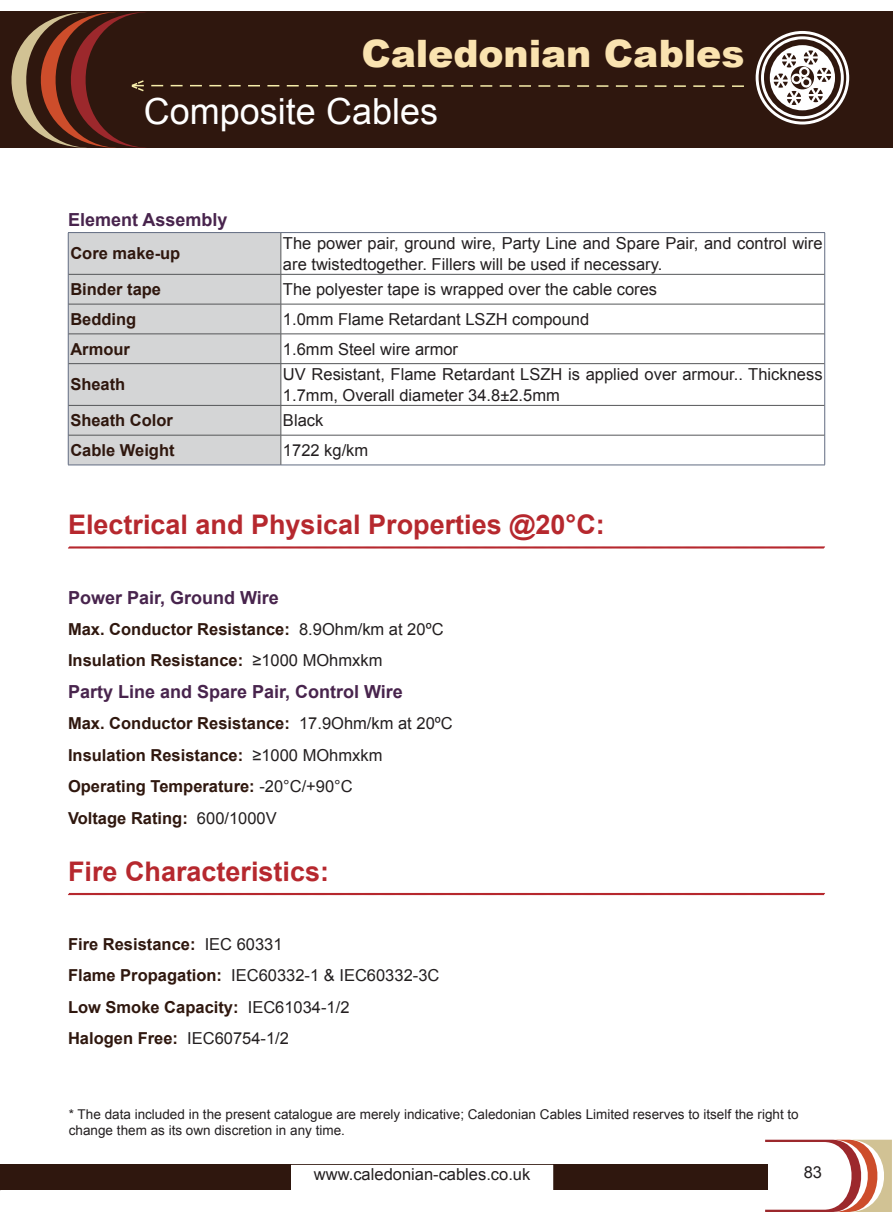
<style>
.page{position:relative;width:893px;height:1212px;background:#fff}
.page>*{position:absolute;margin:0;border:0;box-sizing:border-box;transform-origin:0 0}
.t1{font:900 37.8px "Arial";letter-spacing:-.005em;color:#fae3b0}
.t2{font:36px "Arial";color:#fff}
.t3{font:700 27px "Arial";color:#b6282e}
.t4{font:700 18px "Arial";color:#48244d}
.t5{font:700 16.5px/31.5px "Arial";color:#2f170e}
.t6{font:16.5px/21px "Arial";color:#231f20}
.t7{font:13.5px/16.2px "Arial";color:#231f20}
.s1{font-weight:400;color:#231f20}
</style>
<div class="page">
<svg style="left:765px;top:1140px;width:127px;height:72px"></svg>
<div style="left:0;top:12px;width:893px;height:136px;background:#2f170e"></div>
<svg style="left:756px;top:31px;width:93px;height:94px"></svg>
<svg style="left:11px;top:12px;width:733px;height:136px"></svg>
<div style="left:0;top:1164px;width:767px;height:26px;background:#2f170e"></div>
<div style="left:292px;top:1165px;width:261px;height:26px;background:#fff"></div>
<svg style="left:68px;top:546px;width:757px;height:3px;background:#cb666b"></svg>
<svg style="left:68px;top:892px;width:757px;height:3px"></svg>
<div style="left:69px;top:233px;width:212px;height:232px;background:#d4d5d6"></div>
<hr style="left:68px;top:232px;width:213px;height:1px;background:#616b81">
<hr style="left:68px;top:233px;width:1px;height:41px;background:#616b81">
<hr style="left:281px;top:232px;width:544px;height:1px;background:#616b81">
<hr style="left:824px;top:233px;width:1px;height:41px;background:#616b81">
<hr style="left:68px;top:274px;width:1px;height:30px;background:#616b81">
<hr style="left:824px;top:274px;width:1px;height:30px;background:#616b81">
<hr style="left:68px;top:304px;width:1px;height:30px;background:#616b81">
<hr style="left:824px;top:304px;width:1px;height:30px;background:#616b81">
<hr style="left:68px;top:334px;width:1px;height:30px;background:#616b81">
<hr style="left:824px;top:334px;width:1px;height:30px;background:#616b81">
<hr style="left:68px;top:364px;width:1px;height:41px;background:#616b81">
<hr style="left:824px;top:364px;width:1px;height:41px;background:#616b81">
<hr style="left:68px;top:405px;width:1px;height:30px;background:#616b81">
<hr style="left:824px;top:405px;width:1px;height:30px;background:#616b81">
<hr style="left:68px;top:435px;width:1px;height:30px;background:#616b81">
<hr style="left:824px;top:435px;width:1px;height:30px;background:#616b81">
<hr style="left:68px;top:465px;width:213px;height:1px;background:#616b81">
<hr style="left:281px;top:465px;width:544px;height:1px;background:#616b81">
<hr style="left:281px;top:233px;width:1px;height:41px;background:#555759">
<hr style="left:68px;top:274px;width:213px;height:1px;background:#555759">
<hr style="left:281px;top:274px;width:543px;height:1px;background:#555759">
<svg style="left:281px;top:275px;width:1px;height:29px"></svg>
<hr style="left:68px;top:304px;width:213px;height:1px;background:#555759">
<hr style="left:281px;top:304px;width:543px;height:1px;background:#555759">
<hr style="left:281px;top:304px;width:1px;height:30px;background:#555759">
<hr style="left:68px;top:334px;width:213px;height:1px;background:#555759">
<hr style="left:281px;top:334px;width:543px;height:1px;background:#555759">
<svg style="left:281px;top:334px;width:1px;height:29px"></svg>
<hr style="left:68px;top:363px;width:213px;height:1px;background:#555759">
<hr style="left:281px;top:363px;width:543px;height:1px;background:#555759">
<hr style="left:281px;top:364px;width:1px;height:41px;background:#555759">
<hr style="left:68px;top:405px;width:213px;height:1px;background:#555759">
<hr style="left:281px;top:405px;width:543px;height:1px;background:#555759">
<svg style="left:281px;top:406px;width:1px;height:29px"></svg>
<hr style="left:68px;top:435px;width:213px;height:1px;background:#555759">
<hr style="left:281px;top:435px;width:543px;height:1px;background:#555759">
<hr style="left:281px;top:435px;width:1px;height:30px;background:#555759">
<h1 class="t1" style="left:361px;top:26px;width:384px">Caledonian Cables</h1>
<h2 class="t2" style="left:144px;top:87px;width:296px">Composite Cables</h2>
<p class="t4" style="left:68px;top:207px;width:161px">Element Assembly</p>
<p class="t5" style="left:70px;top:238px;width:112px">Core make-up</p>
<p class="t6" style="left:283px;top:233px;width:541px">The power pair, ground wire, Party Line and Spare Pair, and control wire are twistedtogether. Fillers will be used if necessary.</p>
<p class="t5" style="left:70px;top:274px;width:92px">Binder tape</p>
<p class="t6" style="left:283px;top:279px;width:376px">The polyester tape is wrapped over the cable cores</p>
<p class="t5" style="left:70px;top:304px;width:67px">Bedding</p>
<p class="t6" style="left:283px;top:309px;width:308px">1.0mm Flame Retardant LSZH compound</p>
<p class="t5" style="left:70px;top:334px;width:61px">Armour</p>
<p class="t6" style="left:283px;top:339px;width:177px">1.6mm Steel wire armor</p>
<p class="t5" style="left:70px;top:369px;width:57px">Sheath</p>
<p class="t6" style="left:283px;top:364px;width:541px">UV Resistant, Flame Retardant LSZH is applied over armour.. Thickness<br>1.7mm, Overall diameter 34.8±2.5mm</p>
<p class="t5" style="left:70px;top:405px;width:104px">Sheath Color</p>
<p class="t6" style="left:283px;top:410px;width:42px">Black</p>
<p class="t5" style="left:70px;top:435px;width:106px">Cable Weight</p>
<p class="t6" style="left:283px;top:440px;width:87px">1722 kg/km</p>
<h3 class="t3" style="left:68px;top:507px;width:538px">Electrical and Physical Properties @20°C:</h3>
<p class="t4" style="left:68px;top:585px;width:212px">Power Pair, Ground Wire</p>
<p class="t5" style="left:68px;top:613px;width:377px">Max. Conductor Resistance: <span class="s1">8.9Ohm/km at 20ºC<br></span>Insulation Resistance: <span class="s1">≥1000 MOhmxkm</span></p>
<p class="t4" style="left:68px;top:680px;width:336px">Party Line and Spare Pair, Control Wire</p>
<p class="t5" style="left:68px;top:708px;width:386px">Max. Conductor Resistance: <span class="s1">17.9Ohm/km at 20ºC </span>Insulation Resistance: <span class="s1">≥1000 MOhmxkm </span>Operating Temperature: <span class="s1">-20°C/+90°C<br></span>Voltage Rating: <span class="s1">600/1000V</span></p>
<h3 class="t3" style="left:68px;top:853px;width:263px">Fire Characteristics:</h3>
<p class="t5" style="left:68px;top:928px;width:373px">Fire Resistance: <span class="s1">IEC 60331<br></span>Flame Propagation: <span class="s1">IEC60332-1 &amp; IEC60332-3C </span>Low Smoke Capacity: <span class="s1">IEC61034-1/2<br></span>Halogen Free: <span class="s1">IEC60754-1/2</span></p>
<p class="t7" style="left:69px;top:1106px;width:731px">* The data included in the present catalogue are merely indicative; Caledonian Cables Limited reserves to itself the right to change them as its own discretion in any time.</p>
<p class="t6" style="left:314px;top:1163px;width:218px">www.caledonian-cables.co.uk</p>
<p class="t6" style="left:804px;top:1162px;width:20px">83</p>
</div>
